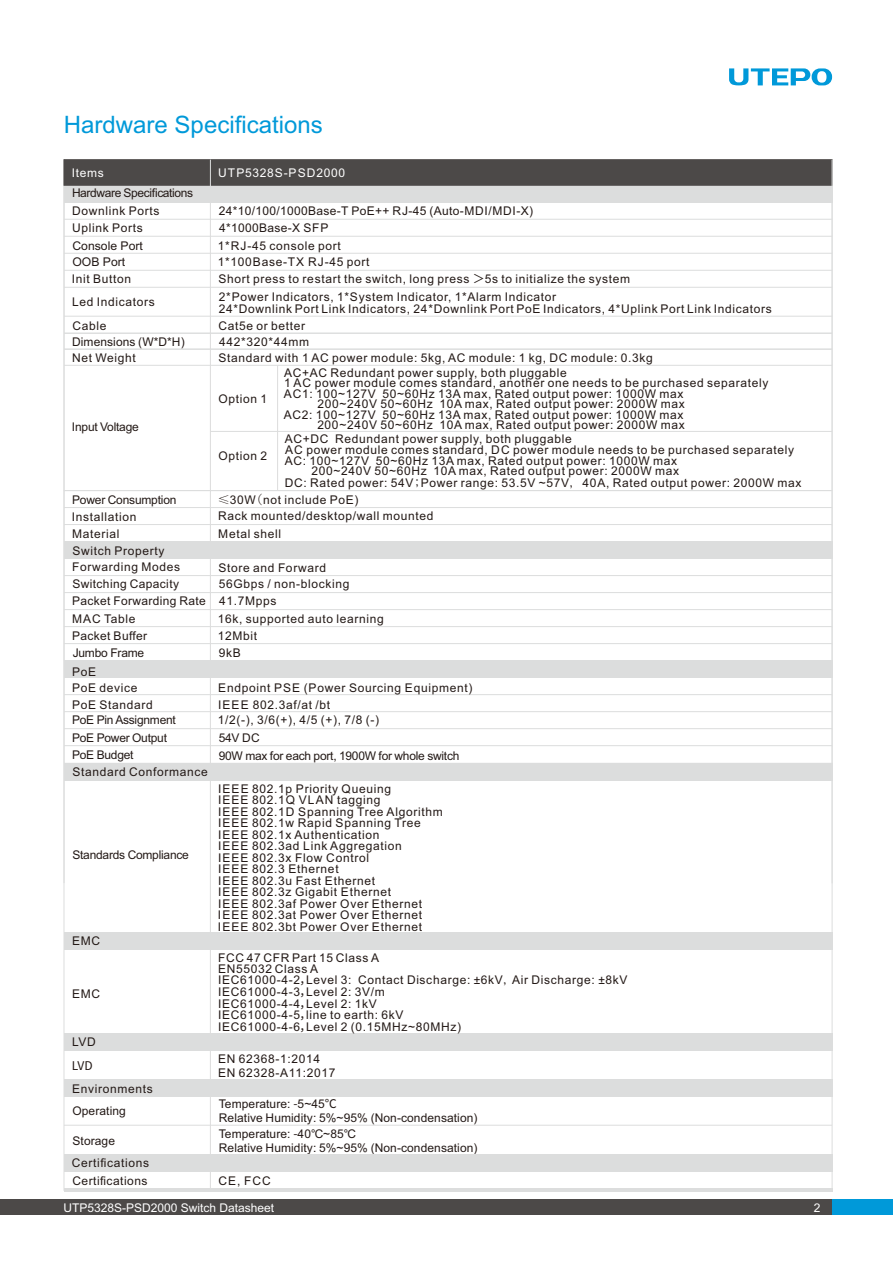
<style>
.page{position:relative;width:893px;height:1263px;background:#fff}
.page>*{position:absolute;margin:0;border:0;box-sizing:border-box;transform-origin:0 0}
.t1{font:24px "Arial";color:#0099d9}
.t2{font:12px/11.6px "Arial";letter-spacing:.055em;color:#231916}
.t3{font:12px/13.5px "Arial";letter-spacing:.01em;color:#231916}
.t4{font:12px/17.5px "Arial";letter-spacing:-.02em;color:#231916}
.t5{font:12px/16.5px "Arial";letter-spacing:.03em;color:#231916}
.t6{font:12px "Arial";color:#fff}
.t7{font:12px "Arial";letter-spacing:-.015em;color:#231916}
.t8{font:12px/15.6px "Arial";letter-spacing:.005em;color:#231916}
.t9{font:12px/17px "Arial";letter-spacing:.02em;color:#231916}
.t10{font:12px "Arial";letter-spacing:.075em;color:#fff}
.t11{font:12px "Arial";color:#231916}
.t12{font:12px "Source Han Sans SC";color:#231916}
.s1{font-family:"Source Han Sans SC"}
.s2{font-family:"Yu Gothic"}
.s3{font-family:"Sim Sun"}
.s4{font-family:"Arial Unicode MS"}
</style>
<div class="page">
<hr style="left:64px;top:160px;width:1px;height:1031px;background:#dcdddd">
<hr style="left:832px;top:160px;width:1px;height:1030px;background:#dcdddd">
<div style="left:64px;top:185px;width:768px;height:17px;background:#dcdddd"></div>
<svg style="left:63px;top:159px;width:770px;height:27px;background:#4e4b4a"></svg>
<hr style="left:210px;top:160px;width:1px;height:1031px;background:#dcdddd">
<hr style="left:64px;top:219px;width:768px;height:1px;background:#dcdddd">
<hr style="left:64px;top:236px;width:768px;height:1px;background:#dcdddd">
<hr style="left:64px;top:507px;width:768px;height:1px;background:#dcdddd">
<div style="left:64px;top:541px;width:768px;height:18px;background:#dcdddd"></div>
<hr style="left:64px;top:592px;width:768px;height:1px;background:#dcdddd">
<hr style="left:64px;top:575px;width:768px;height:1px;background:#dcdddd">
<hr style="left:64px;top:609px;width:768px;height:1px;background:#dcdddd">
<hr style="left:64px;top:626px;width:768px;height:1px;background:#dcdddd">
<hr style="left:64px;top:643px;width:768px;height:1px;background:#dcdddd">
<hr style="left:64px;top:349px;width:768px;height:1px;background:#dcdddd">
<hr style="left:64px;top:365px;width:768px;height:1px;background:#dcdddd">
<div style="left:64px;top:661px;width:768px;height:17px;background:#dcdddd"></div>
<hr style="left:64px;top:711px;width:768px;height:1px;background:#dcdddd">
<hr style="left:64px;top:728px;width:768px;height:1px;background:#dcdddd">
<hr style="left:64px;top:745px;width:768px;height:1px;background:#dcdddd">
<hr style="left:64px;top:270px;width:768px;height:1px;background:#dcdddd">
<hr style="left:64px;top:287px;width:768px;height:1px;background:#dcdddd">
<hr style="left:64px;top:316px;width:768px;height:1px;background:#dcdddd">
<hr style="left:64px;top:333px;width:768px;height:1px;background:#dcdddd">
<hr style="left:64px;top:660px;width:768px;height:1px;background:#dcdddd">
<hr style="left:64px;top:694px;width:768px;height:1px;background:#dcdddd">
<div style="left:64px;top:763px;width:768px;height:17px;background:#dcdddd"></div>
<div style="left:64px;top:932px;width:768px;height:17px;background:#dcdddd"></div>
<div style="left:64px;top:1033px;width:768px;height:17px;background:#dcdddd"></div>
<div style="left:64px;top:1080px;width:768px;height:17px;background:#dcdddd"></div>
<hr style="left:64px;top:1125px;width:768px;height:1px;background:#dcdddd">
<hr style="left:64px;top:524px;width:768px;height:1px;background:#dcdddd">
<hr style="left:64px;top:253px;width:768px;height:1px;background:#dcdddd">
<hr style="left:64px;top:1188px;width:768px;height:4px;background:#dcdddd">
<div style="left:64px;top:1154px;width:768px;height:17px;background:#dcdddd"></div>
<hr style="left:64px;top:490px;width:768px;height:1px;background:#dcdddd">
<hr style="left:277px;top:365px;width:1px;height:125px;background:#dcdddd">
<hr style="left:210px;top:431px;width:622px;height:1px;background:#dcdddd">
<hr style="left:832px;top:160px;width:1px;height:723px;background:#dcdddd">
<div style="left:0;top:1199px;width:893px;height:16px;background:#4c4948"></div>
<div style="left:832px;top:1199px;width:61px;height:16px;background:#0099d9"></div>
<svg style="left:729px;top:68px;width:103px;height:17px"></svg>
<h1 class="t1" style="left:64px;top:116px;width:260px">Hardware Specifications</h1>
<p class="t6" style="left:72px;top:168px;width:34px">Items</p>
<p class="t2" style="left:72px;top:186px;width:122px;line-height:17.1px">Hardware Specifications<br>Downlink Ports<br>Uplink Ports</p>
<p class="t11" style="left:72px;top:241px;width:72px">Console Port</p>
<p class="t10" style="left:218px;top:168px;width:128px">UTP5328S-PSD2000</p>
<p class="t5" style="left:219px;top:204px;width:316px">24*10/100/1000Base-T PoE++ RJ-45 (Auto-MDI/MDI-X)</p>
<p class="t2" style="left:218px;top:220px;width:124px;line-height:18.3px">4*1000Base-X SFP<br>1*RJ-45 console port</p>
<p class="t2" style="left:72px;top:257px;width:54px">OOB Port</p>
<p class="t2" style="left:218px;top:257px;width:153px">1*100Base-TX RJ-45 port</p>
<p class="t2" style="left:219px;top:272px;width:413px;line-height:17.2px">Short press to restart the switch, long press <span class="s1">＞</span>5s to initialize the system<br>2*Power Indicators, 1*System Indicator, 1*Alarm Indicator</p>
<p class="t2" style="left:219px;top:304px;width:555px">24*Downlink Port Link Indicators, 24*Downlink Port PoE Indicators, 4*Uplink Port Link Indicators</p>
<p class="t2" style="left:72px;top:274px;width:61px">Init Button</p>
<p class="t2" style="left:72px;top:321px;width:36px">Cable</p>
<p class="t2" style="left:219px;top:321px;width:88px">Cat5e or better</p>
<p class="t2" style="left:72px;top:297px;width:84px">Led Indicators</p>
<p class="t8" style="left:72px;top:335px;width:114px">Dimensions (W*D*H)<br>Net Weight</p>
<p class="t7" style="left:72px;top:422px;width:69px">Input Voltage</p>
<p class="t2" style="left:219px;top:335px;width:436px;line-height:15.8px">442*320*44mm<br>Standard with 1 AC power module: 5kg, AC module: 1 kg, DC module: 0.3kg</p>
<p class="t2" style="left:219px;top:394px;width:50px">Option 1</p>
<p class="t2" style="left:219px;top:451px;width:50px">Option 2</p>
<p class="t2" style="left:284px;top:368px;width:284px">AC+AC Redundant power supply, both pluggable</p>
<p class="t2" style="left:284px;top:378px;width:486px">1 AC power module comes standard, another one needs to be purchased separately</p>
<p class="t2" style="left:284px;top:389px;width:401px">AC1: 100~127V 50~60Hz 13A max, Rated output power: 1000W max</p>
<p class="t2" style="left:317px;top:399px;width:369px">200~240V 50~60Hz 10A max, Rated output power: 2000W max</p>
<p class="t2" style="left:284px;top:410px;width:401px">AC2: 100~127V 50~60Hz 13A max, Rated output power: 1000W max</p>
<p class="t2" style="left:317px;top:420px;width:369px">200~240V 50~60Hz 10A max, Rated output power: 2000W max</p>
<p class="t2" style="left:285px;top:434px;width:288px">AC+DC Redundant power supply, both pluggable</p>
<p class="t2" style="left:285px;top:445px;width:511px">AC power module comes standard, DC power module needs to be purchased separately</p>
<p class="t2" style="left:285px;top:456px;width:394px">AC: 100~127V 50~60Hz 13A max, Rated output power: 1000W max</p>
<p class="t2" style="left:311px;top:466px;width:369px">200~240V 50~60Hz 10A max, Rated output power: 2000W max</p>
<p class="t2" style="left:285px;top:478px;width:518px">DC: Rated power: 54V<span class="s2">；</span>Power range: 53.5V ~57V<span class="s2">，</span>40A, Rated output power: 2000W max</p>
<p class="t2" style="left:218px;top:493px;width:217px;line-height:16px"><span class="s3">≤</span>30W<span class="s2">（</span>not include PoE)<br>Rack mounted/desktop/wall mounted</p>
<p class="t7" style="left:72px;top:495px;width:106px">Power Consumption</p>
<p class="t2" style="left:72px;top:512px;width:66px">Installation</p>
<p class="t2" style="left:72px;top:546px;width:94px">Switch Property</p>
<p class="t2" style="left:72px;top:529px;width:49px">Material</p>
<p class="t2" style="left:218px;top:529px;width:64px">Metal shell</p>
<p class="t2" style="left:72px;top:562px;width:110px">Forwarding Modes</p>
<p class="t5" style="left:72px;top:577px;width:135px">Switching Capacity<br>Packet Forwarding Rate</p>
<p class="t2" style="left:72px;top:615px;width:65px">MAC Table</p>
<p class="t9" style="left:72px;top:629px;width:77px">Packet Buffer<br>Jumbo Frame</p>
<p class="t2" style="left:219px;top:561px;width:132px;line-height:15.8px">Store and Forward<br>56Gbps / non-blocking</p>
<p class="t2" style="left:218px;top:612px;width:168px;line-height:17.1px">16k, supported auto learning<br>12Mbit<br>9kB</p>
<p class="t2" style="left:219px;top:596px;width:59px">41.7Mpps</p>
<p class="t2" style="left:72px;top:667px;width:26px">PoE</p>
<p class="t2" style="left:72px;top:700px;width:82px">PoE Standard</p>
<p class="t2" style="left:218px;top:700px;width:114px">IEEE 802.3af/at /bt</p>
<p class="t4" style="left:72px;top:712px;width:105px">PoE Pin Assignment<br>PoE Power Output</p>
<p class="t2" style="left:72px;top:683px;width:67px">PoE device</p>
<p class="t2" style="left:218px;top:683px;width:256px">Endpoint PSE (Power Sourcing Equipment)</p>
<p class="t2" style="left:218px;top:712px;width:163px;line-height:17.4px">1/2(-), 3/6(+), 4/5 (+), 7/8 (-)<br>54V DC</p>
<p class="t4" style="left:72px;top:747px;width:63px">PoE Budget</p>
<p class="t4" style="left:219px;top:748px;width:242px">90W max for each port, 1900W for whole switch</p>
<p class="t2" style="left:72px;top:767px;width:137px">Standard Conformance</p>
<p class="t4" style="left:72px;top:847px;width:118px">Standards Compliance</p>
<p class="t2" style="left:72px;top:936px;width:29px">EMC</p>
<p class="t2" style="left:72px;top:989px;width:29px">EMC</p>
<p class="t2" style="left:72px;top:1037px;width:25px">LVD</p>
<p class="t12" style="left:72px;top:1060px;width:22px">LVD</p>
<p class="t2" style="left:72px;top:1078px;width:82px;line-height:22.5px">Environments<br>Operating</p>
<p class="t3" style="left:72px;top:1135px;width:44px">Storage</p>
<p class="t2" style="left:72px;top:1155px;width:79px;line-height:17.7px">Certifications<br>Certifications</p>
<p class="t2" style="left:218px;top:784px;width:226px">IEEE 802.1p Priority Queuing<br>IEEE 802.1Q VLAN tagging<br>IEEE 802.1D Spanning Tree Algorithm<br>IEEE 802.1w Rapid Spanning Tree<br>IEEE 802.1x Authentication<br>IEEE 802.3ad Link Aggregation<br>IEEE 802.3x Flow Control<br>IEEE 802.3 Ethernet<br>IEEE 802.3u Fast Ethernet<br>IEEE 802.3z Gigabit Ethernet<br>IEEE 802.3af Power Over Ethernet<br>IEEE 802.3at Power Over Ethernet<br>IEEE 802.3bt Power Over Ethernet</p>
<p class="t2" style="left:218px;top:953px;width:411px">FCC 47 CFR Part 15 Class A<br>EN55032 Class A<br>IEC61000-4-2<span class="s1">，</span>Level 3: Contact Discharge: ±6kV<span class="s2">，</span>Air Discharge: ±8kV IEC61000-4-3<span class="s1">，</span>Level 2: 3V/m<br>IEC61000-4-4<span class="s1">，</span>Level 2: 1kV<br>IEC61000-4-5<span class="s1">，</span>line to earth: 6kV<br>IEC61000-4-6<span class="s1">，</span>Level 2 (0.15MHz~80MHz)</p>
<p class="t2" style="left:218px;top:1053px;width:119px;line-height:13.8px">EN 62368-1:2014<br>EN 62328-A11:2017</p>
<p class="t3" style="left:219px;top:1098px;width:260px">Temperature: <span class="s1">-</span>5~45<span class="s1">℃<br></span>Relative Humidity: 5%~95% (Non-condensation)</p>
<p class="t3" style="left:219px;top:1128px;width:260px">Temperature: <span class="s1">-</span>40<span class="s4">℃</span>~85<span class="s4">℃<br></span>Relative Humidity: 5%~95% (Non-condensation)</p>
<p class="t2" style="left:219px;top:1176px;width:54px">CE, FCC</p>
<p class="t6" style="left:63px;top:1203px;width:212px">UTP5328S-PSD2000 Switch Datasheet</p>
<p class="t6" style="left:814px;top:1203px;width:8px">2</p>
</div>
